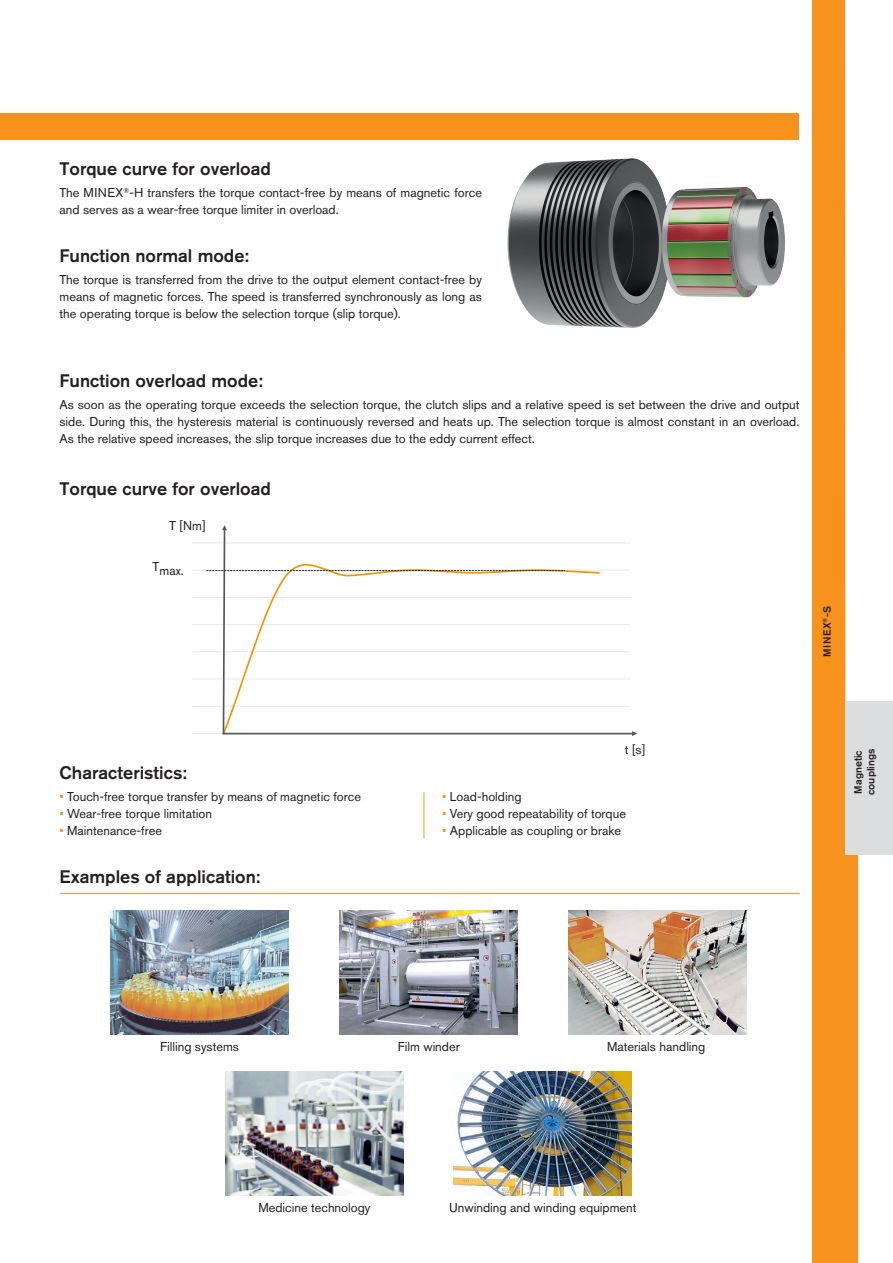
<style>
.page{position:relative;width:893px;height:1263px;background:#fff}
.page>*{position:absolute;margin:0;border:0;box-sizing:border-box;transform-origin:0 0}
.Subtitle_12___15{font:500 18px "Akzidenz Grotesk Pro";color:#231f20}
.body_text_8_5___11_5{font:12.75px/17.2px "Akzidenz Grotesk Pro";color:#231f20;text-align:justify}
.t1{font:500 10.5px/12.8px "Akzidenz Grotesk Pro";color:#231f20}
.s1{color:#f7931d}
</style>
<div class="page">
<img style="left:507px;top:158px;width:278px;height:170px">
<img style="left:111px;top:910px;width:178px;height:124px">
<img style="left:340px;top:911px;width:178px;height:124px">
<img style="left:454px;top:1071px;width:178px;height:125px">
<hr style="left:192px;top:733px;width:438px;height:1px;background:#e7e8e9">
<hr style="left:192px;top:706px;width:438px;height:1px;background:#e7e8e9">
<hr style="left:192px;top:679px;width:438px;height:1px;background:#e7e8e9">
<hr style="left:192px;top:651px;width:438px;height:1px;background:#e7e8e9">
<hr style="left:192px;top:624px;width:438px;height:1px;background:#e7e8e9">
<hr style="left:192px;top:597px;width:438px;height:1px;background:#e7e8e9">
<hr style="left:192px;top:570px;width:438px;height:1px;background:#e7e8e9">
<hr style="left:192px;top:543px;width:438px;height:1px;background:#e7e8e9">
<svg style="left:206px;top:525px;width:431px;height:211px"></svg>
<img style="left:568px;top:911px;width:178px;height:124px">
<img style="left:225px;top:1071px;width:178px;height:125px">
<hr style="left:424px;top:792px;width:1px;height:46px;background:#f7931d">
<hr style="left:60px;top:893px;width:739px;height:1px;background:#f7931d">
<svg style="left:812px;top:0;width:46px;height:1263px;background:#f8a33e"></svg>
<div style="left:845px;top:702px;width:48px;height:153px;background:#dcdddf"></div>
<div style="left:0;top:114px;width:799px;height:26px;background:#f7931d"></div>
<p class="Subtitle_12___15" style="left:60px;top:157px;width:213px">Torque curve for overload</p>
<p class="body_text_8_5___11_5" style="left:60px;top:183px;width:424px">The MINEX<sup>®</sup>-H transfers the torque contact-free by means of magnetic force and serves as a wear-free torque limiter in overload.</p>
<p class="Subtitle_12___15" style="left:60px;top:244px;width:191px">Function normal mode:</p>
<p class="body_text_8_5___11_5" style="left:60px;top:270px;width:424px">The torque is transferred from the drive to the output element contact-free by means of magnetic forces. The speed is transferred synchronously as long as the operating torque is below the selection torque (slip torque).</p>
<p class="Subtitle_12___15" style="left:60px;top:369px;width:205px">Function overload mode:</p>
<p class="body_text_8_5___11_5" style="left:60px;top:396px;width:741px">As soon as the operating torque exceeds the selection torque, the clutch slips and a relative speed is set between the drive and output side. During this, the hysteresis material is continuously reversed and heats up. The selection torque is almost constant in an overload.<br>As the relative speed increases, the slip torque increases due to the eddy current effect.</p>
<p class="Subtitle_12___15" style="left:60px;top:477px;width:213px">Torque curve for overload</p>
<p class="body_text_8_5___11_5" style="left:169px;top:517px;width:38px">T [Nm]</p>
<p class="body_text_8_5___11_5" style="left:153px;top:561px;width:33px">Tmax.</p>
<p class="t1" style="left:820px;top:656px;width:52px;rotate:-90deg">MINEX<sup>®</sup>-S</p>
<p class="Subtitle_12___15" style="left:60px;top:761px;width:129px">Characteristics:</p>
<p class="body_text_8_5___11_5" style="left:60px;top:788px;width:303px"><span class="s1">•</span> Touch-free torque transfer by means of magnetic force</p>
<p class="body_text_8_5___11_5" style="left:60px;top:805px;width:154px"><span class="s1">•</span> Wear-free torque limitation</p>
<p class="body_text_8_5___11_5" style="left:60px;top:822px;width:104px"><span class="s1">•</span> Maintenance-free</p>
<p class="Subtitle_12___15" style="left:60px;top:865px;width:202px">Examples of application:</p>
<p class="body_text_8_5___11_5" style="left:625px;top:741px;width:22px">t [s]</p>
<p class="body_text_8_5___11_5" style="left:442px;top:788px;width:81px"><span class="s1">•</span> Load-holding</p>
<p class="body_text_8_5___11_5" style="left:442px;top:805px;width:185px"><span class="s1">•</span> Very good repeatability of torque</p>
<p class="body_text_8_5___11_5" style="left:442px;top:822px;width:180px"><span class="s1">•</span> Applicable as coupling or brake</p>
<p class="t1" style="left:851px;top:795px;width:48px;rotate:-90deg">Magnetic couplings</p>
<p class="body_text_8_5___11_5" style="left:160px;top:1038px;width:80px">Filling systems</p>
<p class="body_text_8_5___11_5" style="left:398px;top:1038px;width:63px">Film winder</p>
<p class="body_text_8_5___11_5" style="left:607px;top:1038px;width:100px">Materials handling</p>
<p class="body_text_8_5___11_5" style="left:258px;top:1199px;width:114px">Medicine technology</p>
<p class="body_text_8_5___11_5" style="left:449px;top:1199px;width:189px">Unwinding and winding equipment</p>
</div>
